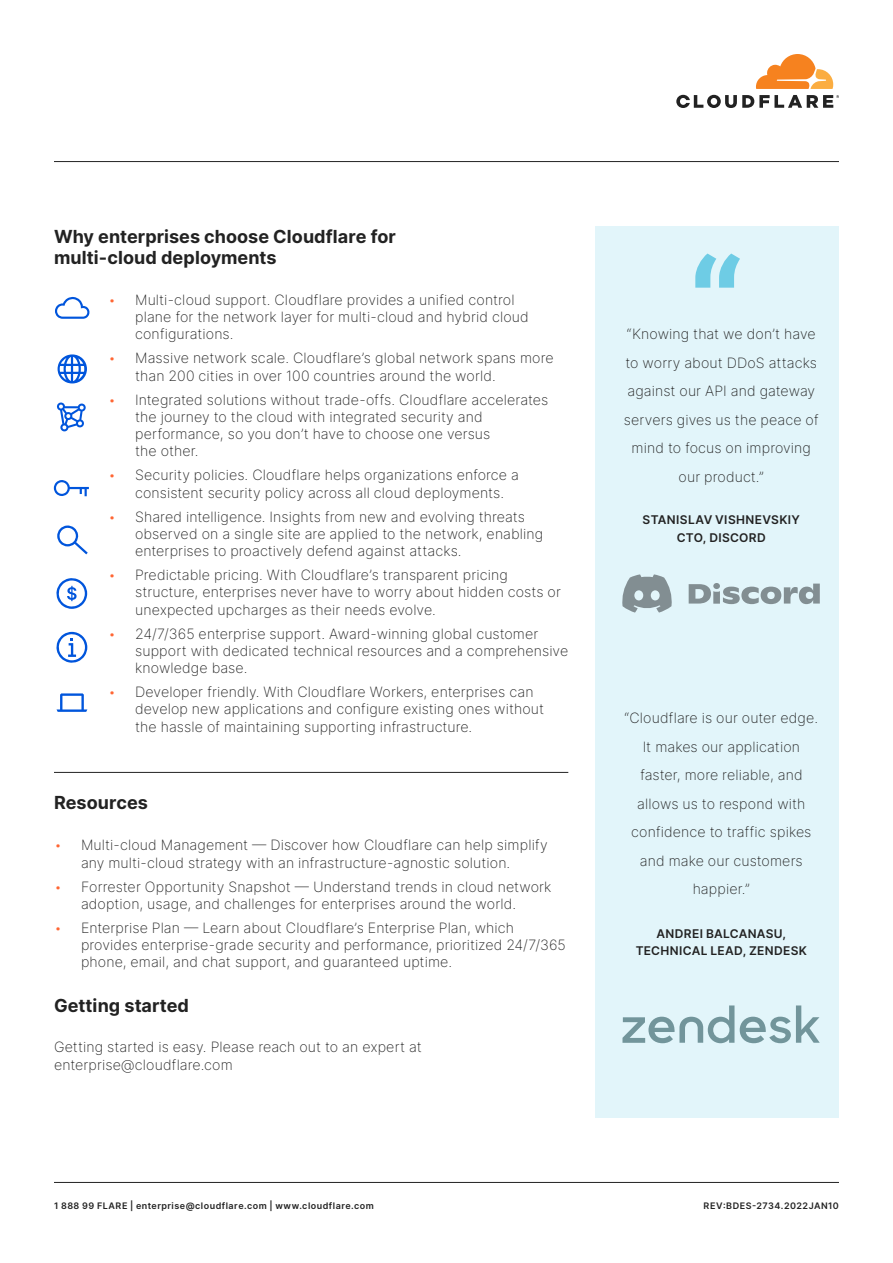
<style>
.page{position:relative;width:893px;height:1263px;background:#fff}
.page>*{position:absolute;margin:0;border:0;box-sizing:border-box;transform-origin:0 0}
.Headline{font:700 132.15px "Inter";color:#6ecce5}
.Headline-2{font:700 18px "Inter";letter-spacing:.005em;color:#222}
.Copy{font:200 14.25px/17.2px "Inter";letter-spacing:.005em;color:#222}
.Copy-2{font:600 12px "Inter";letter-spacing:.03em;color:#222}
.t1{font:600 9px "Inter";letter-spacing:.055em;color:#222}
.s1{color:#f63}
</style>
<div class="page">
<hr style="left:54px;top:161px;width:785px;height:1px;background:#222">
<hr style="left:54px;top:1182px;width:785px;height:1px;background:#222">
<div style="left:595px;top:226px;width:244px;height:891px;background:#e2f5fa"></div>
<hr style="left:54px;top:772px;width:514px;height:1px;background:#222">
<svg style="left:58px;top:354px;width:29px;height:29px"></svg>
<svg style="left:54px;top:480px;width:35px;height:16px"></svg>
<svg style="left:55px;top:297px;width:34px;height:22px"></svg>
<svg style="left:57px;top:525px;width:31px;height:29px"></svg>
<svg style="left:56px;top:578px;width:31px;height:31px"></svg>
<svg style="left:57px;top:402px;width:29px;height:29px"></svg>
<svg style="left:56px;top:632px;width:31px;height:31px"></svg>
<svg style="left:57px;top:693px;width:30px;height:19px"></svg>
<svg style="left:622px;top:574px;width:50px;height:39px"></svg>
<div style="left:713px;top:583px;width:7px;height:6px;background:#8c989d;border-radius:50%"></div>
<svg style="left:689px;top:584px;width:131px;height:20px"></svg>
<svg style="left:740px;top:1005px;width:80px;height:38px"></svg>
<svg style="left:622px;top:1005px;width:112px;height:38px"></svg>
<svg style="left:756px;top:54px;width:77px;height:35px"></svg>
<svg style="left:676px;top:95px;width:163px;height:13px"></svg>
<p class="Headline-2" style="left:54px;top:223px;width:343px">Why enterprises choose Cloudflare for</p>
<p class="Headline-2" style="left:54px;top:244px;width:224px">multi-cloud deployments</p>
<p class="Copy" style="left:135px;top:291px;width:395px;text-indent:-27px"><span class="s1">•</span> Multi-cloud support. Cloudflare provides a unified control plane for the network layer for multi-cloud and hybrid cloud configurations.</p>
<p class="Copy" style="left:135px;top:349px;width:420px;text-indent:-27px"><span class="s1">•</span> Massive network scale. Cloudflare’s global network spans more than 200 cities in over 100 countries around the world.</p>
<p class="Copy" style="left:135px;top:391px;width:415px;text-indent:-27px"><span class="s1">•</span> Integrated solutions without trade-offs. Cloudflare accelerates the journey to the cloud with integrated security and performance, so you don’t have to choose one versus<br>the other.</p>
<p class="Copy" style="left:135px;top:466px;width:385px;text-indent:-27px"><span class="s1">•</span> Security policies. Cloudflare helps organizations enforce a consistent security policy across all cloud deployments.</p>
<p class="Copy" style="left:135px;top:508px;width:410px;text-indent:-27px"><span class="s1">•</span> Shared intelligence. Insights from new and evolving threats observed on a single site are applied to the network, enabling enterprises to proactively defend against attacks.</p>
<p class="Copy" style="left:135px;top:566px;width:427px;text-indent:-27px"><span class="s1">•</span> Predictable pricing. With Cloudflare’s transparent pricing structure, enterprises never have to worry about hidden costs or unexpected upcharges as their needs evolve.</p>
<p class="Copy" style="left:135px;top:625px;width:435px;text-indent:-27px"><span class="s1">•</span> 24/7/365 enterprise support. Award-winning global customer support with dedicated technical resources and a comprehensive knowledge base.</p>
<p class="Copy" style="left:135px;top:683px;width:410px;text-indent:-27px"><span class="s1">•</span> Developer friendly. With Cloudflare Workers, enterprises can develop new applications and configure existing ones without the hassle of maintaining supporting infrastructure.</p>
<p class="Headline-2" style="left:54px;top:790px;width:95px">Resources</p>
<p class="Copy" style="left:81px;top:836px;width:468px;text-indent:-27px"><span class="s1">•</span> Multi-cloud Management — Discover how Cloudflare can help simplify any multi-cloud strategy with an infrastructure-agnostic solution.</p>
<p class="Copy" style="left:54px;top:877px;width:499px;text-align:center"><span class="s1">•</span> Forrester Opportunity Snapshot — Understand trends in cloud network adoption, usage, and challenges for enterprises around the world.</p>
<p class="Copy" style="left:81px;top:919px;width:486px;text-indent:-27px"><span class="s1">•</span> Enterprise Plan — Learn about Cloudflare’s Enterprise Plan, which provides enterprise-grade security and performance, prioritized 24/7/365 phone, email, and chat support, and guaranteed uptime.</p>
<p class="Headline-2" style="left:54px;top:992px;width:136px">Getting started</p>
<p class="Copy" style="left:54px;top:1038px;width:369px">Getting started is easy. Please reach out to an expert at enterprise@cloudflare.com</p>
<p class="t1" style="left:54px;top:1199px;width:321px">1 888 99 FLARE | enterprise@cloudflare.com | www.cloudflare.com</p>
<p class="Headline" style="left:688px;top:210px;width:57px">“</p>
<p class="Copy" style="left:624px;top:320px;width:196px;line-height:28.5px;text-align:center">“Knowing that we don’t have to worry about DDoS attacks against our API and gateway servers gives us the peace of mind to focus on improving our product.”</p>
<p class="Copy-2" style="left:643px;top:511px;width:159px">STANISLAV VISHNEVSKIY</p>
<p class="Copy-2" style="left:677px;top:529px;width:91px">CTO, DISCORD</p>
<p class="Copy" style="left:625px;top:703px;width:195px;line-height:28.5px;text-align:center">“Cloudflare is our outer edge.<br>It makes our application faster, more reliable, and allows us to respond with confidence to traffic spikes and make our customers happier.”</p>
<p class="Copy-2" style="left:656px;top:925px;width:131px">ANDREI BALCANASU,</p>
<p class="Copy-2" style="left:636px;top:942px;width:173px">TECHNICAL LEAD, ZENDESK</p>
<p class="t1" style="left:704px;top:1199px;width:137px">REV:BDES-2734.2022JAN10</p>
</div>
